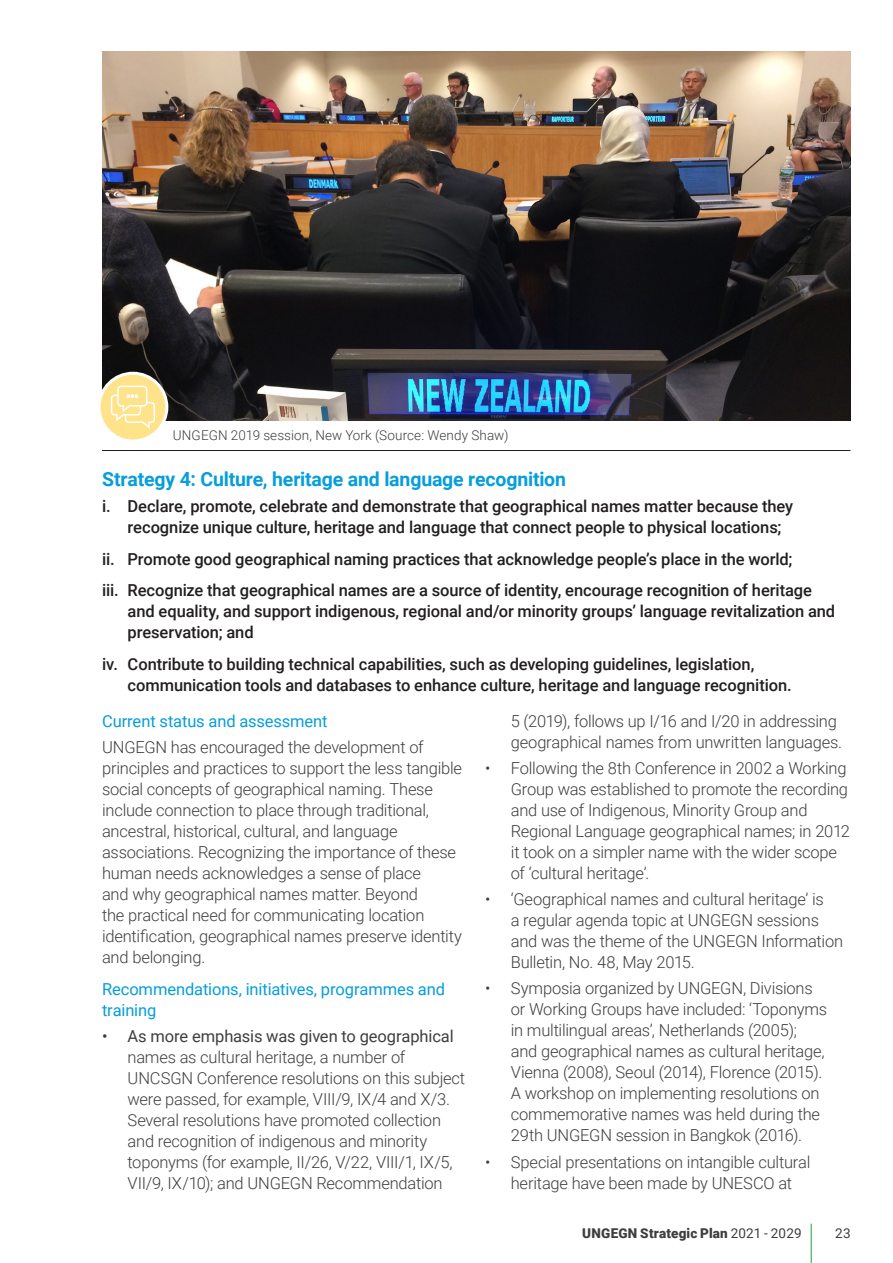
<style>
.page{position:relative;width:893px;height:1263px;background:#fff}
.page>*{position:absolute;margin:0;border:0;box-sizing:border-box;transform-origin:0 0}
.H3__Sky_Blue{font:700 19.5px "Roboto";letter-spacing:-.01em;color:#069edb}
.Body_Copy{font:300 16.5px/21px "Roboto";letter-spacing:-.015em;color:#3e3e3f}
.Body_Copy-2{font:500 16.5px/21px "Roboto";letter-spacing:-.005em;color:#231f20}
.H4{font:16.5px/21px "Roboto";letter-spacing:-.01em;color:#069edb}
.Caption_no_lines{font:300 13.5px "Roboto";letter-spacing:.005em;color:#3e3e3f}
.t1{font:900 13.5px "Roboto";letter-spacing:.015em;color:#3e3e3f}
.t2{font:13.5px "Roboto";color:#3e3e3f}
.s1{font-weight:400}
</style>
<div class="page">
<hr style="left:810px;top:1224px;width:2px;height:39px;background:#64bf7f">
<img style="left:102px;top:51px;width:748px;height:369px">
<svg style="left:99px;top:373px;width:68px;height:68px"></svg>
<div style="left:98px;top:372px;width:70px;height:70px;border:3px solid #fff;border-radius:50%"></div>
<svg style="left:110px;top:385px;width:46px;height:45px;background:#ffe79f"></svg>
<hr style="left:102px;top:450px;width:748px;height:1px;background:#231f20">
<p class="Caption_no_lines" style="left:173px;top:426px;width:337px">UNGEGN 2019 session, New York (Source: Wendy Shaw)</p>
<p class="H3__Sky_Blue" style="left:102px;top:466px;width:465px">Strategy 4: Culture, heritage and language recognition</p>
<p class="Body_Copy-2" style="left:128px;top:495px;width:667px;text-indent:-26px">i. Declare, promote, celebrate and demonstrate that geographical names matter because they recognize unique culture, heritage and language that connect people to physical locations;</p>
<p class="Body_Copy-2" style="left:102px;top:548px;width:692px">ii. Promote good geographical naming practices that acknowledge people’s place in the world;</p>
<p class="Body_Copy-2" style="left:128px;top:579px;width:709px;text-indent:-26px">iii. Recognize that geographical names are a source of identity, encourage recognition of heritage and equality, and support indigenous, regional and/or minority groups’ language revitalization and preservation; and</p>
<p class="Body_Copy-2" style="left:128px;top:653px;width:666px;text-indent:-26px">iv. Contribute to building technical capabilities, such as developing guidelines, legislation, communication tools and databases to enhance culture, heritage and language recognition.</p>
<p class="H4" style="left:102px;top:710px;width:227px">Current status and assessment</p>
<p class="Body_Copy" style="left:102px;top:736px;width:362px">UNGEGN has encouraged the development of principles and practices to support the less tangible social concepts of geographical naming. These include connection to place through traditional, ancestral, historical, cultural, and language associations. Recognizing the importance of these human needs acknowledges a sense of place<br>and why geographical names matter. Beyond<br>the practical need for communicating location identification, geographical names preserve identity and belonging.</p>
<p class="H4" style="left:102px;top:978px;width:345px">Recommendations, initiatives, programmes and training</p>
<p class="Body_Copy" style="left:128px;top:1025px;width:339px;text-indent:-26px"><span class="s1">• As more emphasis was given to geographical </span>names as cultural heritage, a number of UNCSGN Conference resolutions on this subject were passed, for example, VIII/9, IX/4 and X/3.<br>Several resolutions have promoted collection and recognition of indigenous and minority toponyms (for example, II/26, V/22, VIII/1, IX/5, VII/9, IX/10); and UNGEGN Recommendation</p>
<p class="Body_Copy" style="left:511px;top:710px;width:333px">5 (2019), follows up I/16 and I/20 in addressing geographical names from unwritten languages.</p>
<p class="Body_Copy" style="left:511px;top:757px;width:341px;text-indent:-26px">• Following the 8th Conference in 2002 a Working Group was established to promote the recording and use of Indigenous, Minority Group and Regional Language geographical names; in 2012 it took on a simpler name with the wider scope of ‘cultural heritage’.</p>
<p class="Body_Copy" style="left:511px;top:888px;width:334px;text-indent:-26px">• ‘Geographical names and cultural heritage’ is<br>a regular agenda topic at UNGEGN sessions and was the theme of the UNGEGN Information Bulletin, No. 48, May 2015.</p>
<p class="Body_Copy" style="left:511px;top:977px;width:318px;text-indent:-26px">• Symposia organized by UNGEGN, Divisions or Working Groups have included: ‘Toponyms in multilingual areas’, Netherlands (2005); and geographical names as cultural heritage, Vienna (2008), Seoul (2014), Florence (2015).<br>A workshop on implementing resolutions on commemorative names was held during the 29th UNGEGN session in Bangkok (2016).</p>
<p class="Body_Copy" style="left:485px;top:1150px;width:327px;text-align:center">• Special presentations on intangible cultural heritage have been made by UNESCO at</p>
<p class="t1" style="left:582px;top:1223px;width:221px">UNGEGN Strategic Plan <span class="s1">2021 - 2029</span></p>
<p class="t2" style="left:835px;top:1223px;width:17px">23</p>
</div>
